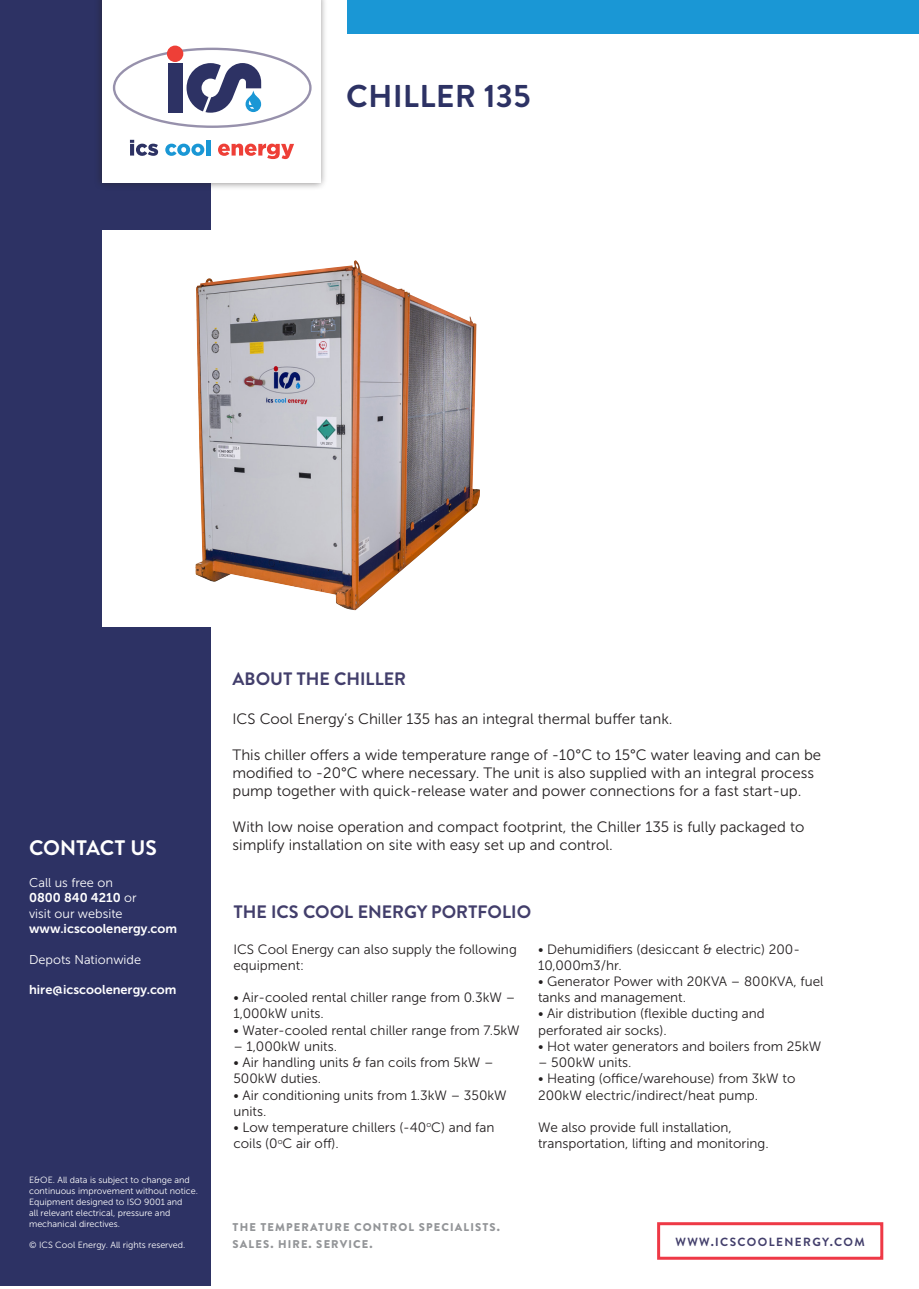
<style>
.page{position:relative;width:919px;height:1289px;background:#fff}
.page>*{position:absolute;margin:0;border:0;box-sizing:border-box;transform-origin:0 0}
.BRANDON_TABLE_TEXT{font:700 31.5px "Brandon Text";letter-spacing:.02em;color:#2d3264}
.t1{font:700 21px "Brandon Text";color:#fff}
.t2{font:700 18px "Brandon Text";color:#423e6b}
.t3{font:15px/18px "Museo Sans 300";color:#231f20}
.t4{font:13.5px/16.2px "Museo Sans 300";color:#231f20}
.t5{font:12.75px "Museo Sans 700";color:#fff}
.t6{font:12.75px "Museo Sans 300";color:#fff}
.t7{font:700 11.85px "Brandon Text";letter-spacing:.12em;color:#423e6b}
.t8{font:900 11.25px/16.5px "Brandon Text";letter-spacing:.1em;color:#939598}
.t9{font:9px/10.8px "Museo Sans 300";color:#fff}
.s1{font-family:"Museo Sans 300"}
</style>
<div class="page">
<div style="left:0;top:0;width:211px;height:1285px;background:#2d3264"></div>
<div style="left:94px;top:0;width:234px;height:190px;background:#231f20;opacity:.55"></div>
<div style="left:102px;top:0;width:218px;height:182px;background:#fff"></div>
<div style="left:167px;top:46px;width:16px;height:16px;background:#ee3f37;border-radius:50%"></div>
<svg style="left:113px;top:48px;width:198px;height:80px"></svg>
<svg style="left:130px;top:140px;width:28px;height:16px"></svg>
<svg style="left:165px;top:144px;width:39px;height:12px"></svg>
<hr style="left:206px;top:140px;width:4px;height:15px;background:#1a97d5">
<svg style="left:218px;top:144px;width:76px;height:15px"></svg>
<div style="left:657px;top:1222px;width:226px;height:37px;border:3px solid #ee3946"></div>
<div style="left:347px;top:0;width:571px;height:34px;background:#1a97d5"></div>
<div style="left:102px;top:230px;width:507px;height:396px;background:#fff"></div>
<img style="left:195px;top:260px;width:285px;height:350px">
<p class="BRANDON_TABLE_TEXT" style="left:346px;top:74px;width:186px">CHILLER 135</p>
<p class="t1" style="left:29px;top:832px;width:129px">CONTACT US</p>
<p class="t6" style="left:29px;top:875px;width:85px">Call us free on</p>
<p class="t5" style="left:29px;top:890px;width:109px">0800 840 4210 <span class="s1">or</span></p>
<p class="t6" style="left:29px;top:906px;width:95px">visit our website</p>
<p class="t5" style="left:29px;top:921px;width:150px">www.icscoolenergy.com</p>
<p class="t6" style="left:29px;top:952px;width:113px">Depots Nationwide</p>
<p class="t5" style="left:29px;top:982px;width:149px">hire@icscoolenergy.com</p>
<p class="t9" style="left:29px;top:1174px;width:170px">E&amp;OE. All data is subject to change and continuous improvement without notice.<br>Equipment designed to ISO 9001 and<br>all relevant electrical, pressure and mechanical directives.</p>
<p class="t9" style="left:29px;top:1239px;width:158px">© ICS Cool Energy. All rights reserved.</p>
<p class="t2" style="left:232px;top:666px;width:175px">ABOUT THE CHILLER</p>
<p class="t3" style="left:232px;top:710px;width:441px">ICS Cool Energy’s Chiller 135 has an integral thermal buffer tank.</p>
<p class="t3" style="left:232px;top:746px;width:590px">This chiller offers a wide temperature range of -10°C to 15°C water leaving and can be modified to -20°C where necessary. The unit is also supplied with an integral process pump together with quick-release water and power connections for a fast start-up.</p>
<p class="t3" style="left:232px;top:818px;width:573px">With low noise operation and compact footprint, the Chiller 135 is fully packaged to simplify installation on site with easy set up and control.</p>
<p class="t2" style="left:233px;top:898px;width:299px">THE ICS COOL ENERGY PORTFOLIO</p>
<p class="t4" style="left:233px;top:941px;width:285px">ICS Cool Energy can also supply the following equipment:</p>
<p class="t4" style="left:233px;top:989px;width:283px">• Air-cooled rental chiller range from 0.3kW –<br>1,000kW units.</p>
<p class="t4" style="left:233px;top:1022px;width:288px">• Water-cooled rental chiller range from 7.5kW</p>
<p class="t4" style="left:233px;top:1038px;width:105px">– 1,000kW units.</p>
<p class="t4" style="left:233px;top:1054px;width:262px">• Air handling units &amp; fan coils from 5kW –<br>500kW duties.</p>
<p class="t4" style="left:233px;top:1086px;width:275px">• Air conditioning units from 1.3kW – 350kW units.</p>
<p class="t4" style="left:233px;top:1119px;width:263px">• Low temperature chillers (-40<sup>o</sup>C) and fan coils (0<sup>o</sup>C air off).</p>
<p class="t4" style="left:538px;top:941px;width:263px">• Dehumidifiers (desiccant &amp; electric) 200-<br>10,000m3/hr.</p>
<p class="t4" style="left:538px;top:973px;width:287px">• Generator Power with 20KVA – 800KVA, fuel tanks and management.</p>
<p class="t4" style="left:538px;top:1005px;width:228px">• Air distribution (flexible ducting and perforated air socks).</p>
<p class="t4" style="left:538px;top:1038px;width:285px">• Hot water generators and boilers from 25kW</p>
<p class="t4" style="left:538px;top:1054px;width:95px">– 500kW units.</p>
<p class="t4" style="left:538px;top:1070px;width:259px">• Heating (office/warehouse) from 3kW to<br>200kW electric/indirect/heat pump.</p>
<p class="t4" style="left:538px;top:1119px;width:232px">We also provide full installation, transportation, lifting and monitoring.</p>
<p class="t8" style="left:232px;top:1218px;width:269px">THE TEMPERATURE CONTROL SPECIALISTS.<br>SALES. HIRE. SERVICE.</p>
<p class="t7" style="left:675px;top:1233px;width:191px">WWW.ICSCOOLENERGY.COM</p>
</div>
